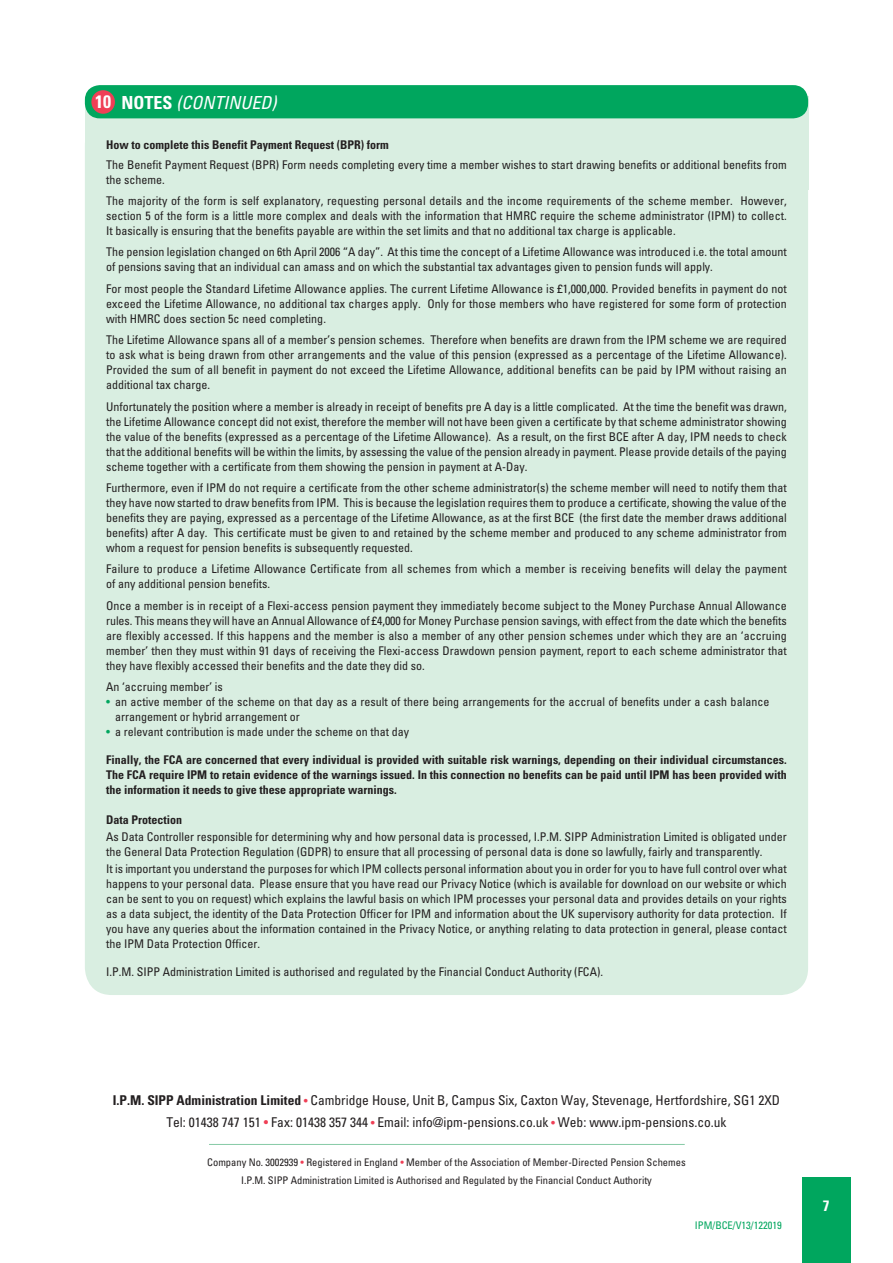
<style>
.page{position:relative;width:893px;height:1263px;background:#fff}
.page>*{position:absolute;margin:0;border:0;box-sizing:border-box;transform-origin:0 0}
.t1{font:italic condensed 18px "Univers";color:#fff}
.t2{font:700 condensed 18px "Univers";color:#fff}
.t3{font:700 condensed 15px "Univers";color:#fff}
.t4{font:condensed 13.5px/22.2px "Univers";color:#231f20;text-align:center}
.t5{font:condensed 12px/15px "Univers";color:#231f20;text-align:justify}
.t6{font:700 condensed 12px/15px "Univers";color:#231f20;text-align:justify}
.t7{font:condensed 10.5px/18px "Univers";color:#231f20;text-align:center}
.t8{font:condensed 10.5px "Univers";color:#00a65e}
.s1{color:#00a65e}
.s2{font-weight:700;font-style:normal}
.s3{font-weight:700}
.s4{font-size:12px;color:#ef3f56}
.s5{color:#ef3f56}
</style>
<div class="page">
<div style="left:802px;top:1178px;width:48px;height:85px;background:#00a65e"></div>
<div style="left:85px;top:118px;width:723px;height:877px;background:#d9eee1;border-radius:27px"></div>
<div style="left:85px;top:96px;width:723px;height:94px;background:#d9eee1"></div>
<div style="left:85px;top:85px;width:723px;height:33px;background:#00a65e;border-radius:15px"></div>
<div style="left:91px;top:90px;width:24px;height:24px;background:#ef3f56;border-radius:50%"></div>
<hr style="left:209px;top:1144px;width:475px;height:1px;background:#85caa5">
<h1 class="t2" style="left:95px;top:95px;width:17px">10</h1>
<p class="t6" style="left:106px;top:139px;width:284px">How to complete this Benefit Payment Request (BPR) form</p>
<p class="t5" style="left:106px;top:158px;width:682px">The Benefit Payment Request (BPR) Form needs completing every time a member wishes to start drawing benefits or additional benefits from the scheme.</p>
<p class="t5" style="left:106px;top:194px;width:682px">The majority of the form is self explanatory, requesting personal details and the income requirements of the scheme member. However, section 5 of the form is a little more complex and deals with the information that HMRC require the scheme administrator (IPM) to collect.<br>It basically is ensuring that the benefits payable are within the set limits and that no additional tax charge is applicable.</p>
<p class="t5" style="left:106px;top:246px;width:682px">The pension legislation changed on 6th April 2006 “A day”. At this time the concept of a Lifetime Allowance was introduced i.e. the total amount of pensions saving that an individual can amass and on which the substantial tax advantages given to pension funds will apply.</p>
<p class="t5" style="left:106px;top:282px;width:682px">For most people the Standard Lifetime Allowance applies. The current Lifetime Allowance is £1,000,000. Provided benefits in payment do not exceed the Lifetime Allowance, no additional tax charges apply. Only for those members who have registered for some form of protection with HMRC does section 5c need completing.</p>
<p class="t5" style="left:106px;top:334px;width:682px">The Lifetime Allowance spans all of a member’s pension schemes. Therefore when benefits are drawn from the IPM scheme we are required to ask what is being drawn from other arrangements and the value of this pension (expressed as a percentage of the Lifetime Allowance).<br>Provided the sum of all benefit in payment do not exceed the Lifetime Allowance, additional benefits can be paid by IPM without raising an additional tax charge.</p>
<p class="t5" style="left:106px;top:400px;width:682px">Unfortunately the position where a member is already in receipt of benefits pre A day is a little complicated. At the time the benefit was drawn, the Lifetime Allowance concept did not exist, therefore the member will not have been given a certificate by that scheme administrator showing the value of the benefits (expressed as a percentage of the Lifetime Allowance). As a result, on the first BCE after A day, IPM needs to check that the additional benefits will be within the limits, by assessing the value of the pension already in payment. Please provide details of the paying scheme together with a certificate from them showing the pension in payment at A-Day.</p>
<p class="t5" style="left:106px;top:481px;width:682px">Furthermore, even if IPM do not require a certificate from the other scheme administrator(s) the scheme member will need to notify them that they have now started to draw benefits from IPM. This is because the legislation requires them to produce a certificate, showing the value of the benefits they are paying, expressed as a percentage of the Lifetime Allowance, as at the first BCE (the first date the member draws additional benefits) after A day. This certificate must be given to and retained by the scheme member and produced to any scheme administrator from whom a request for pension benefits is subsequently requested.</p>
<p class="t5" style="left:106px;top:563px;width:682px">Failure to produce a Lifetime Allowance Certificate from all schemes from which a member is receiving benefits will delay the payment of any additional pension benefits.</p>
<p class="t5" style="left:106px;top:599px;width:682px">Once a member is in receipt of a Flexi-access pension payment they immediately become subject to the Money Purchase Annual Allowance rules. This means they will have an Annual Allowance of £4,000 for Money Purchase pension savings, with effect from the date which the benefits are flexibly accessed. If this happens and the member is also a member of any other pension schemes under which they are an ‘accruing member’ then they must within 91 days of receiving the Flexi-access Drawdown pension payment, report to each scheme administrator that they have flexibly accessed their benefits and the date they did so.</p>
<p class="t5" style="left:106px;top:680px;width:118px">An ‘accruing member’ is</p>
<p class="t5" style="left:115px;top:695px;width:655px;text-indent:-9px"><span class="s1">•</span> an active member of the scheme on that day as a result of there being arrangements for the accrual of benefits under a cash balance arrangement or hybrid arrangement or</p>
<p class="t5" style="left:106px;top:725px;width:304px"><span class="s1">•</span> a relevant contribution is made under the scheme on that day</p>
<p class="t6" style="left:106px;top:753px;width:682px">Finally, the FCA are concerned that every individual is provided with suitable risk warnings, depending on their individual circumstances.<br>The FCA require IPM to retain evidence of the warnings issued. In this connection no benefits can be paid until IPM has been provided with the information it needs to give these appropriate warnings.</p>
<p class="t6" style="left:106px;top:813px;width:78px">Data Protection</p>
<p class="t5" style="left:106px;top:830px;width:682px">As Data Controller responsible for determining why and how personal data is processed, I.P.M. SIPP Administration Limited is obligated under the General Data Protection Regulation (GDPR) to ensure that all processing of personal data is done so lawfully, fairly and transparently.</p>
<p class="t5" style="left:106px;top:862px;width:682px">It is important you understand the purposes for which IPM collects personal information about you in order for you to have full control over what happens to your personal data. Please ensure that you have read our Privacy Notice (which is available for download on our website or which can be sent to you on request) which explains the lawful basis on which IPM processes your personal data and provides details on your rights as a data subject, the identity of the Data Protection Officer for IPM and information about the UK supervisory authority for data protection. If you have any queries about the information contained in the Privacy Notice, or anything relating to data protection in general, please contact the IPM Data Protection Officer.</p>
<p class="t5" style="left:106px;top:965px;width:498px">I.P.M. SIPP Administration Limited is authorised and regulated by the Financial Conduct Authority (FCA).</p>
<h1 class="t1" style="left:121px;top:96px;width:157px"><span class="s2">NOTES</span> (CONTINUED)</h1>
<p class="t4" style="left:113px;top:1090px;width:668px"><span class="s3">I.P.M. SIPP Administration Limited</span> <span class="s4">•</span> Cambridge House, Unit B, Campus Six, Caxton Way, Stevenage, Hertfordshire, SG1 2XD<br>Tel: 01438 747 151 <span class="s5">•</span> Fax: 01438 357 344 <span class="s4">•</span> Email: info@ipm-pensions.co.uk <span class="s4">•</span> Web: www.ipm-pensions.co.uk</p>
<p class="t7" style="left:207px;top:1154px;width:480px">Company No. 3002939 <span class="s5">•</span> Registered in England <span class="s5">•</span> Member of the Association of Member-Directed Pension Schemes<br>I.P.M. SIPP Administration Limited is Authorised and Regulated by the Financial Conduct Authority</p>
<p class="t8" style="left:695px;top:1221px;width:88px">IPM/BCE/V13/122019</p>
<p class="t3" style="left:822px;top:1200px;width:8px">7</p>
</div>
